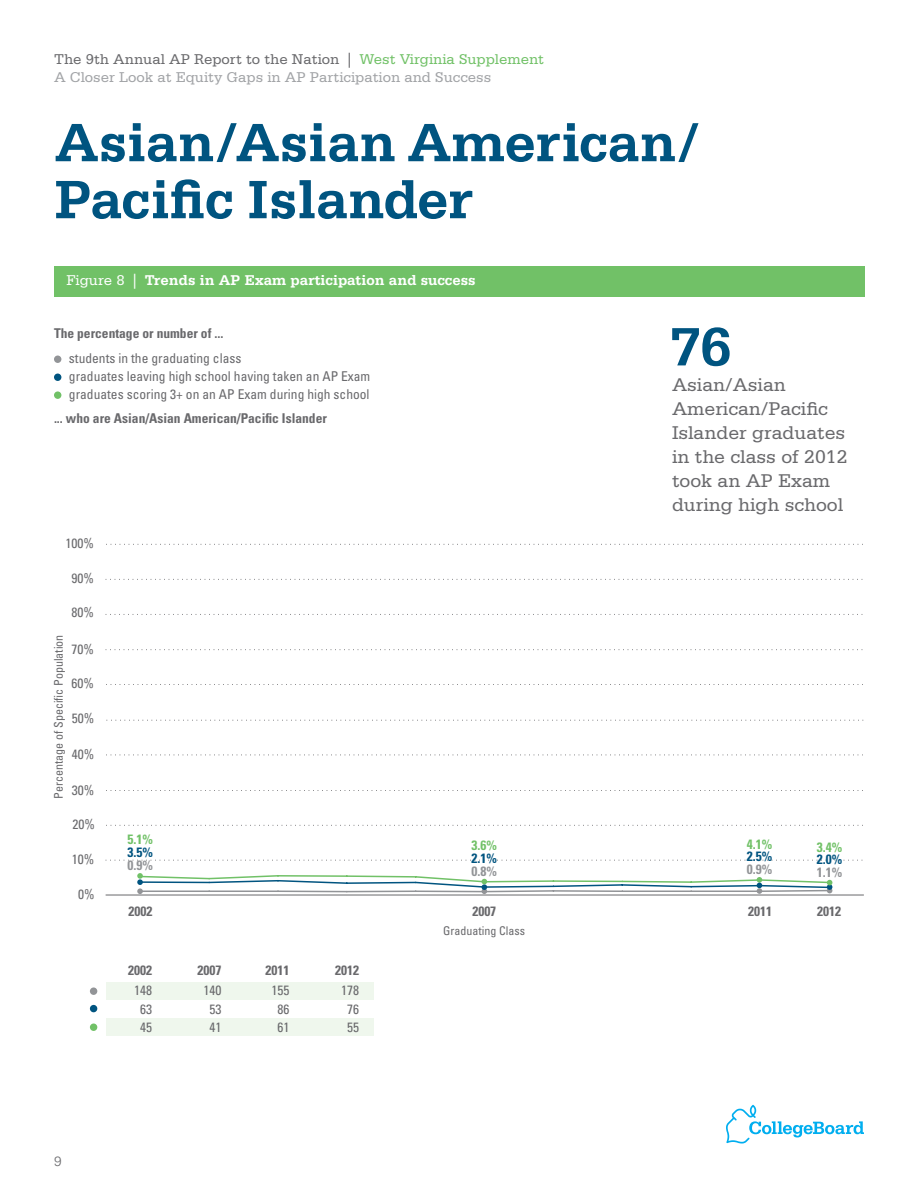
<style>
.page{position:relative;width:918px;height:1188px;background:#fff}
.page>*{position:absolute;margin:0;border:0;box-sizing:border-box;transform-origin:0 0}
.t1{font:700 57px/57px "Serifa Std";color:#005480}
.t2{font:19.5px/24px "Serifa Std";color:#69696c}
.t3{font:15px/18px "Serifa Std";color:#a1a3a6}
.t4{font:700 15px "Serifa Std";color:#fff}
.t5{font:condensed 13.5px/18.5px "Univers LT Std";color:#69696c;text-align:center}
.t6{font:700 condensed 13.5px "Univers LT Std";color:#69696c}
.t7{font:700 condensed 13.5px/25.3px "Univers LT Std";color:#71c167}
.t8{font:700 condensed 13.5px "Univers LT Std";color:#005480}
.t9{font:700 condensed 13.5px "Univers LT Std";color:#929497}
.t10{font:300 13.5px "Univers LT Std";color:#69696c}
.t11{font:condensed 12px "Univers LT Std";color:#69696c}
.s1{color:#69696c}
.s2{color:#71c167}
.s3{font-weight:400}
.s4{color:#929497}
</style>
<div class="page">
<div style="left:106px;top:1018px;width:267px;height:18px;background:#eff7ed"></div>
<div style="left:90px;top:1024px;width:7px;height:7px;background:#71c167;border-radius:50%"></div>
<hr style="left:106px;top:895px;width:758px;height:1px;background:#69696c">
<svg style="left:106px;top:860px;width:757px;height:1px"></svg>
<svg style="left:106px;top:825px;width:757px;height:1px"></svg>
<svg style="left:106px;top:790px;width:757px;height:1px"></svg>
<svg style="left:106px;top:755px;width:757px;height:1px"></svg>
<svg style="left:107px;top:720px;width:757px;height:1px"></svg>
<svg style="left:106px;top:684px;width:757px;height:1px"></svg>
<svg style="left:106px;top:649px;width:757px;height:1px"></svg>
<svg style="left:106px;top:614px;width:757px;height:1px"></svg>
<svg style="left:106px;top:579px;width:757px;height:1px"></svg>
<svg style="left:106px;top:544px;width:757px;height:1px"></svg>
<div style="left:106px;top:982px;width:267px;height:18px;background:#eff7ed"></div>
<div style="left:90px;top:987px;width:7px;height:8px;background:#929497;border-radius:50%"></div>
<div style="left:90px;top:1005px;width:7px;height:7px;background:#005480;border-radius:50%"></div>
<svg style="left:137px;top:873px;width:695px;height:21px"></svg>
<div style="left:54px;top:356px;width:7px;height:7px;background:#929497;border-radius:50%"></div>
<div style="left:54px;top:374px;width:7px;height:7px;background:#005480;border-radius:50%"></div>
<div style="left:54px;top:391px;width:7px;height:8px;background:#71c167;border-radius:50%"></div>
<div style="left:54px;top:266px;width:810px;height:30px;background:#71c167"></div>
<svg style="left:726px;top:1105px;width:138px;height:39px"></svg>
<p class="t3" style="left:54px;top:50px;width:492px"><span class="s1">The 9th Annual AP Report to the Nation |</span> <span class="s2">West Virginia Supplement<br></span>A Closer Look at Equity Gaps in AP Participation and Success</p>
<p class="t1" style="left:55px;top:114px;width:647px">Asian/Asian American/<br>Pacific Islander</p>
<p class="t4" style="left:66px;top:272px;width:411px"><span class="s3">Figure 8 |</span> Trends in AP Exam participation and success</p>
<p class="t6" style="left:54px;top:325px;width:171px">The percentage or number of ...</p>
<p class="t5" style="left:69px;top:349px;width:303px;line-height:18px;text-align:left">students in the graduating class<br>graduates leaving high school having taken an AP Exam graduates scoring 3+ on an AP Exam during high school</p>
<p class="t6" style="left:54px;top:410px;width:274px">... who are Asian/Asian American/Pacific Islander</p>
<p class="t5" style="left:66px;top:534px;width:30px">100%</p>
<p class="t5" style="left:72px;top:569px;width:24px">90%</p>
<p class="t5" style="left:72px;top:602px;width:24px">80%</p>
<p class="t11" style="left:51px;top:799px;width:166px;rotate:-90deg">Percentage of Specific Population</p>
<p class="t5" style="left:72px;top:640px;width:24px">70%</p>
<p class="t5" style="left:72px;top:674px;width:24px">60%</p>
<p class="t5" style="left:72px;top:709px;width:24px">50%</p>
<p class="t5" style="left:72px;top:745px;width:24px">40%</p>
<p class="t5" style="left:72px;top:781px;width:24px">30%</p>
<p class="t5" style="left:73px;top:815px;width:24px">20%</p>
<p class="t1" style="left:670px;top:318px;width:64px">76</p>
<p class="t2" style="left:672px;top:373px;width:177px">Asian/Asian<br>American/Pacific<br>Islander graduates in the class of 2012 took an AP Exam during high school</p>
<p class="t5" style="left:72px;top:850px;width:24px">10%</p>
<p class="t5" style="left:78px;top:884px;width:18px">0%</p>
<p class="t7" style="left:127px;top:827px;width:27px">5.1%</p>
<p class="t7" style="left:747px;top:831px;width:27px">4.1%<br><span class="s4">0.9%</span></p>
<p class="t7" style="left:472px;top:832px;width:27px">3.6%</p>
<p class="t8" style="left:127px;top:844px;width:27px">3.5%</p>
<p class="t8" style="left:747px;top:848px;width:27px">2.5%</p>
<p class="t8" style="left:472px;top:850px;width:27px">2.1%</p>
<p class="t9" style="left:127px;top:857px;width:27px">0.9%</p>
<p class="t9" style="left:472px;top:863px;width:27px">0.8%</p>
<p class="t7" style="left:817px;top:834px;width:27px">3.4%</p>
<p class="t8" style="left:817px;top:851px;width:27px">2.0%</p>
<p class="t9" style="left:817px;top:864px;width:27px">1.1%</p>
<p class="t6" style="left:129px;top:902px;width:25px">2002</p>
<p class="t6" style="left:472px;top:902px;width:25px">2007</p>
<p class="t6" style="left:748px;top:902px;width:25px">2011</p>
<p class="t6" style="left:817px;top:902px;width:25px">2012</p>
<p class="t6" style="left:128px;top:962px;width:25px">2002</p>
<p class="t6" style="left:197px;top:962px;width:25px">2007</p>
<p class="t6" style="left:265px;top:962px;width:25px">2011</p>
<p class="t6" style="left:335px;top:962px;width:25px">2012</p>
<p class="t5" style="left:134px;top:981px;width:19px">148<br>63<br>45</p>
<p class="t5" style="left:203px;top:981px;width:19px">140<br>53<br>41</p>
<p class="t5" style="left:271px;top:981px;width:19px">155<br>86<br>61</p>
<p class="t5" style="left:341px;top:981px;width:19px">178<br>76<br>55</p>
<p class="t11" style="left:443px;top:923px;width:83px">Graduating Class</p>
<p class="t10" style="left:54px;top:1153px;width:9px">9</p>
</div>
